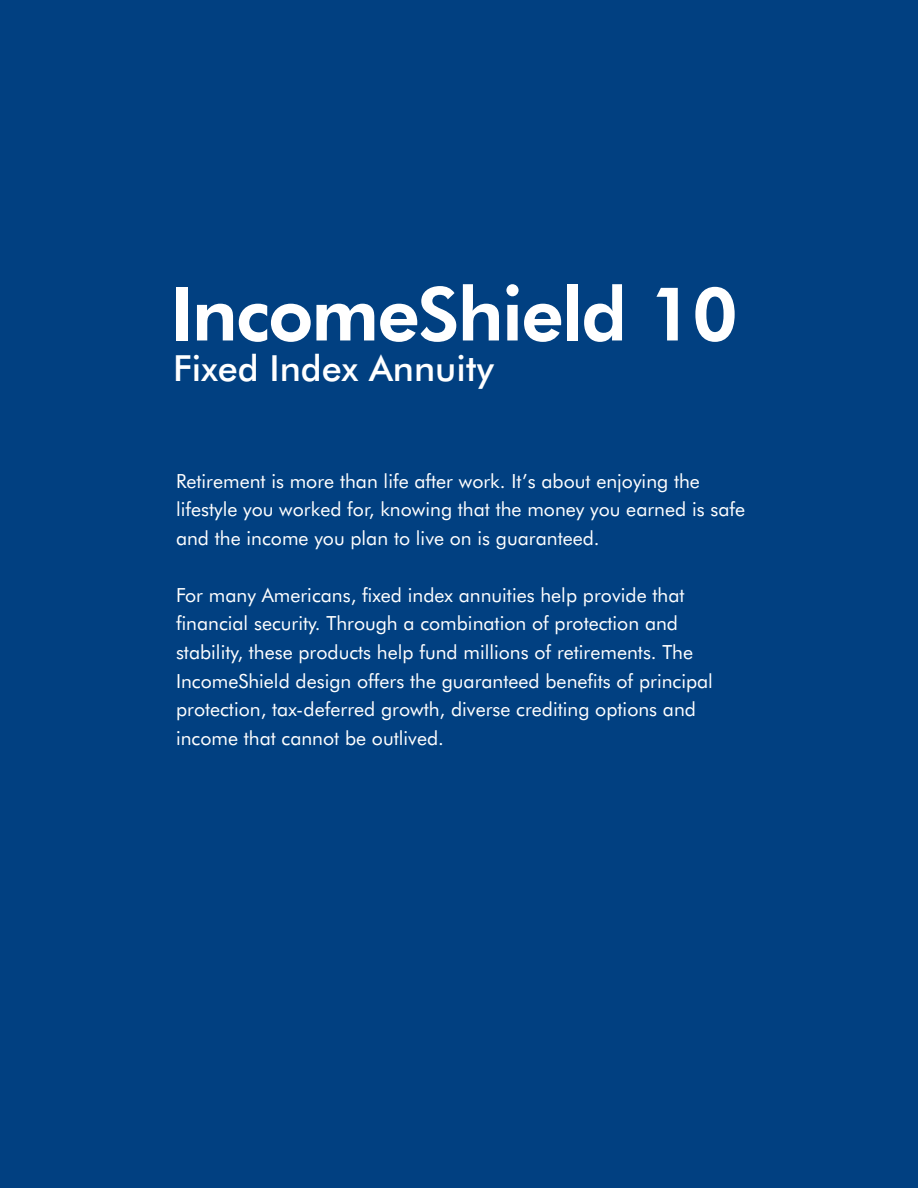
<style>
.page{position:relative;width:918px;height:1188px;background:#014081}
.page>*{position:absolute;margin:0;border:0;box-sizing:border-box;transform-origin:0 0}
.t1{font:800 74.4px "Futura BT";letter-spacing:-.025em;color:#fff}
.t2{font:500 36px "Futura BT";color:#fff}
.t3{font:19.5px/28.5px "Futura BT";color:#fff}
</style>
<div class="page">
<p class="t1" style="left:170px;top:269px;width:569px">IncomeShield 10</p>
<p class="t2" style="left:173px;top:347px;width:322px">Fixed Index Annuity</p>
<p class="t3" style="left:176px;top:467px;width:571px">Retirement is more than life after work. It’s about enjoying the lifestyle you worked for, knowing that the money you earned is safe and the income you plan to live on is guaranteed.</p>
<p class="t3" style="left:176px;top:581px;width:539px">For many Americans, fixed index annuities help provide that financial security. Through a combination of protection and stability, these products help fund millions of retirements. The IncomeShield design offers the guaranteed benefits of principal protection, tax-deferred growth, diverse crediting options and income that cannot be outlived.</p>
</div>
